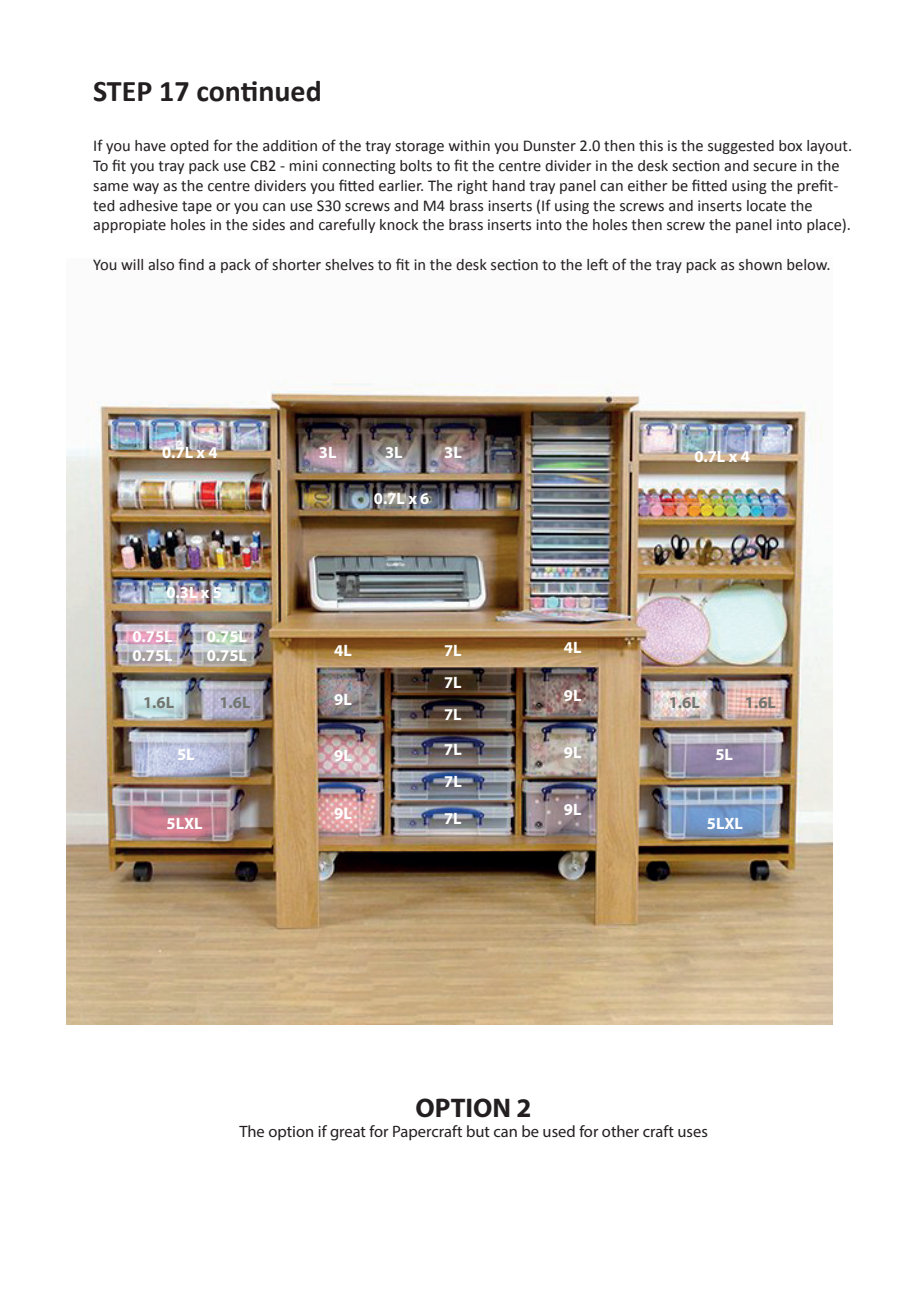
<style>
.page{position:relative;width:919px;height:1289px;background:#fff}
.page>*{position:absolute;margin:0;border:0;box-sizing:border-box;transform-origin:0 0}
.t1{font:700 30px "Calibri";color:#231f20}
.t2{font:700 27px "Myriad Pro";color:#231f20}
.t3{font:16.5px/19.8px "Calibri";color:#231f20}
.t4{font:700 16.5px "Myriad Pro";color:#fff}
.t5{font:16.5px "Myriad Pro";color:#231f20}
.t6{font:700 16.5px "Myriad Pro";color:#727670}
</style>
<div class="page">
<img style="left:67px;top:381px;width:765px;height:643px">
<svg style="left:445px;top:743px;width:16px;height:12px"></svg>
<h1 class="t1" style="left:93px;top:70px;width:230px">STEP 17 continued</h1>
<p class="t3" style="left:93px;top:135px;width:760px">If you have opted for the addition of the tray storage within you Dunster 2.0 then this is the suggested box layout.<br>To fit you tray pack use CB2 - mini connecting bolts to fit the centre divider in the desk section and secure in the same way as the centre dividers you fitted earlier. The right hand tray panel can either be fitted using the prefit&shy;ted adhesive tape or you can use S30 screws and M4 brass inserts (If using the screws and inserts locate the appropiate holes in the sides and carefully knock the brass inserts into the holes then screw the panel into place).</p>
<p class="t3" style="left:93px;top:254px;width:739px">You will also find a pack of shorter shelves to fit in the desk section to the left of the tray pack as shown below.</p>
<p class="t4" style="left:162px;top:442px;width:57px">0.7L x 4</p>
<p class="t4" style="left:694px;top:445px;width:57px">0.7L x 4</p>
<p class="t4" style="left:319px;top:442px;width:19px">3L</p>
<p class="t4" style="left:385px;top:442px;width:19px">3L</p>
<p class="t4" style="left:444px;top:442px;width:19px">3L</p>
<p class="t4" style="left:374px;top:487px;width:57px">0.7L x 6</p>
<p class="t4" style="left:166px;top:581px;width:57px">0.3L x 5</p>
<p class="t4" style="left:132px;top:625px;width:42px">0.75L</p>
<p class="t4" style="left:207px;top:625px;width:42px">0.75L</p>
<p class="t4" style="left:132px;top:645px;width:42px">0.75L</p>
<p class="t4" style="left:207px;top:645px;width:42px">0.75L</p>
<p class="t4" style="left:334px;top:640px;width:19px">4L</p>
<p class="t4" style="left:444px;top:640px;width:19px">7L</p>
<p class="t4" style="left:444px;top:671px;width:19px">7L</p>
<p class="t4" style="left:564px;top:636px;width:19px">4L</p>
<p class="t4" style="left:564px;top:684px;width:19px">9L</p>
<p class="t4" style="left:334px;top:688px;width:19px">9L</p>
<p class="t6" style="left:143px;top:691px;width:33px">1.6L</p>
<p class="t6" style="left:219px;top:691px;width:33px">1.6L</p>
<p class="t6" style="left:668px;top:691px;width:33px">1.6L</p>
<p class="t6" style="left:745px;top:691px;width:33px">1.6L</p>
<p class="t4" style="left:444px;top:703px;width:19px">7L</p>
<p class="t4" style="left:177px;top:744px;width:19px">5L</p>
<p class="t4" style="left:166px;top:812px;width:38px">5LXL</p>
<p class="t4" style="left:334px;top:745px;width:19px">9L</p>
<p class="t4" style="left:334px;top:802px;width:19px">9L</p>
<p class="t4" style="left:444px;top:770px;width:19px">7L</p>
<p class="t4" style="left:444px;top:807px;width:19px">7L</p>
<p class="t4" style="left:564px;top:741px;width:19px">9L</p>
<p class="t4" style="left:564px;top:798px;width:19px">9L</p>
<p class="t4" style="left:715px;top:744px;width:19px">5L</p>
<p class="t4" style="left:706px;top:812px;width:38px">5LXL</p>
<h2 class="t2" style="left:415px;top:1090px;width:117px">OPTION 2</h2>
<p class="t5" style="left:239px;top:1120px;width:470px">The option if great for Papercraft but can be used for other craft uses</p>
</div>
